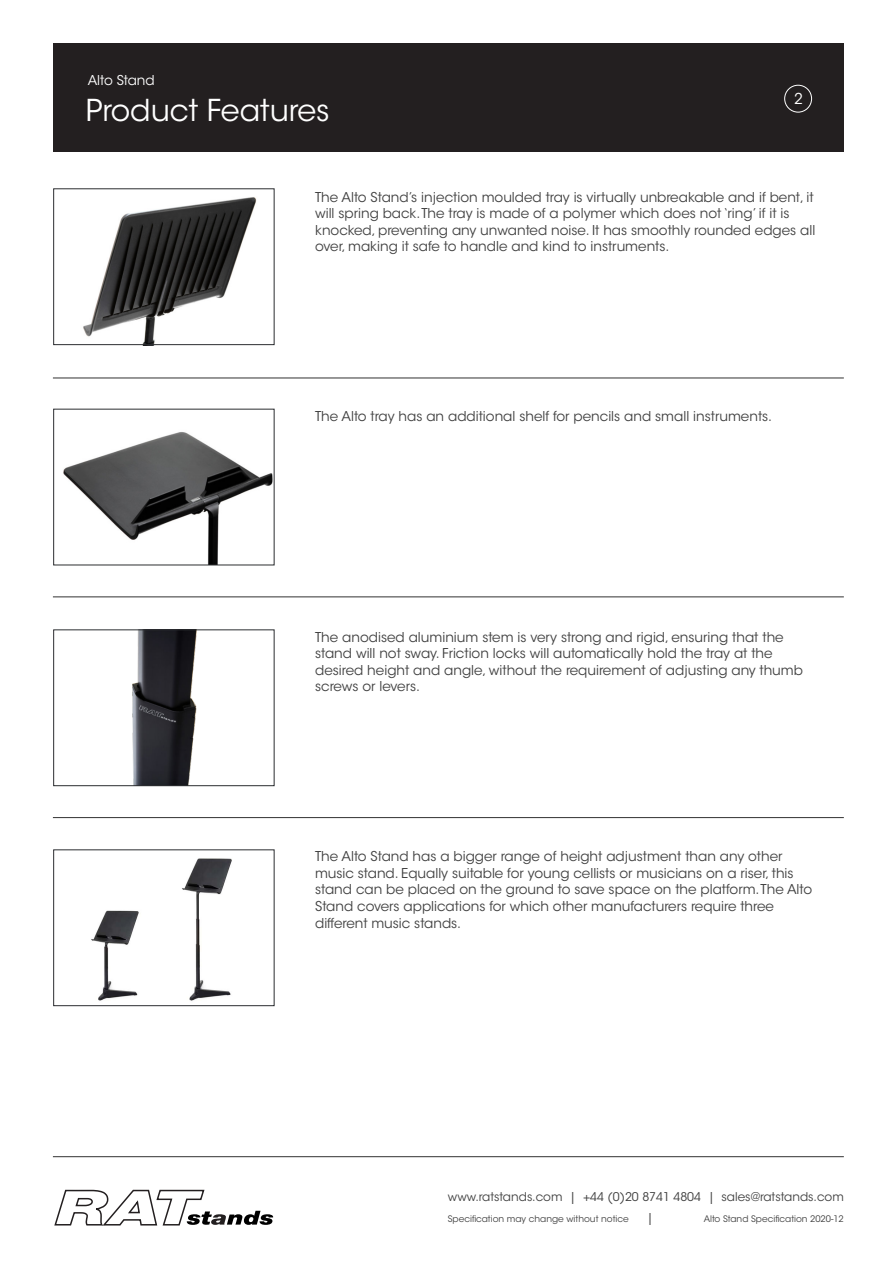
<style>
.page{position:relative;width:893px;height:1263px;background:#fff}
.page>*{position:absolute;margin:0;border:0;box-sizing:border-box;transform-origin:0 0}
.t1{font:30px "ITC Avant Garde Std";color:#fff}
.t2{font:15px "ITC Avant Garde Std";color:#fff}
.t3{font:13.5px/16.5px "ITC Avant Garde Std";color:#404040}
.t4{font:13.5px "ITC Avant Garde Std";color:#fff}
.t5{font:12px "ITC Avant Garde Std";color:#404040}
.t6{font:9px "ITC Avant Garde Std";color:#404040}
</style>
<div class="page">
<img style="left:132px;top:632px;width:64px;height:152px">
<img style="left:63px;top:416px;width:212px;height:149px">
<img style="left:53px;top:188px;width:222px;height:157px">
<svg style="left:54px;top:1189px;width:219px;height:37px"></svg>
<hr style="left:53px;top:1156px;width:791px;height:1px;background:#323232">
<div style="left:53px;top:44px;width:791px;height:108px;background:#231f20"></div>
<div style="left:784px;top:85px;width:28px;height:27px;border:1px solid #fff;border-radius:50%"></div>
<hr style="left:53px;top:378px;width:791px;height:1px;background:#323232">
<div style="left:53px;top:189px;width:221px;height:156px;border:1px solid #2b2d30"></div>
<hr style="left:53px;top:597px;width:791px;height:1px;background:#323232">
<div style="left:53px;top:850px;width:221px;height:156px;border:1px solid #2b2d30"></div>
<hr style="left:53px;top:817px;width:791px;height:1px;background:#323232">
<div style="left:53px;top:630px;width:221px;height:156px;border:1px solid #2b2d30"></div>
<img style="left:91px;top:858px;width:141px;height:143px">
<p class="t4" style="left:88px;top:75px;width:69px">Alto Stand</p>
<h1 class="t1" style="left:86px;top:99px;width:245px">Product Features</h1>
<p class="t2" style="left:794px;top:93px;width:10px">2</p>
<p class="t3" style="left:315px;top:190px;width:502px">The Alto Stand’s injection moulded tray is virtually unbreakable and if bent, it will spring back.The tray is made of a polymer which does not ‘ring’ if it is knocked, preventing any unwanted noise. It has smoothly rounded edges all over, making it safe to handle and kind to instruments.</p>
<p class="t3" style="left:315px;top:409px;width:458px">The Alto tray has an additional shelf for pencils and small instruments.</p>
<p class="t3" style="left:315px;top:630px;width:489px">The anodised aluminium stem is very strong and rigid, ensuring that the stand will not sway. Friction locks will automatically hold the tray at the desired height and angle, without the requirement of adjusting any thumb screws or levers.</p>
<p class="t3" style="left:315px;top:850px;width:498px">The Alto Stand has a bigger range of height adjustment than any other music stand. Equally suitable for young cellists or musicians on a riser, this stand can be placed on the ground to save space on the platform.The Alto Stand covers applications for which other manufacturers require three different music stands.</p>
<p class="t5" style="left:448px;top:1192px;width:397px">www.ratstands.com | +44 (0)20 8741 4804 | sales@ratstands.com</p>
<p class="t6" style="left:448px;top:1215px;width:183px">Specification may change without notice</p>
<p class="t5" style="left:647px;top:1213px;width:8px">|</p>
<p class="t6" style="left:704px;top:1215px;width:142px">Alto Stand Specification 2020-12</p>
</div>
